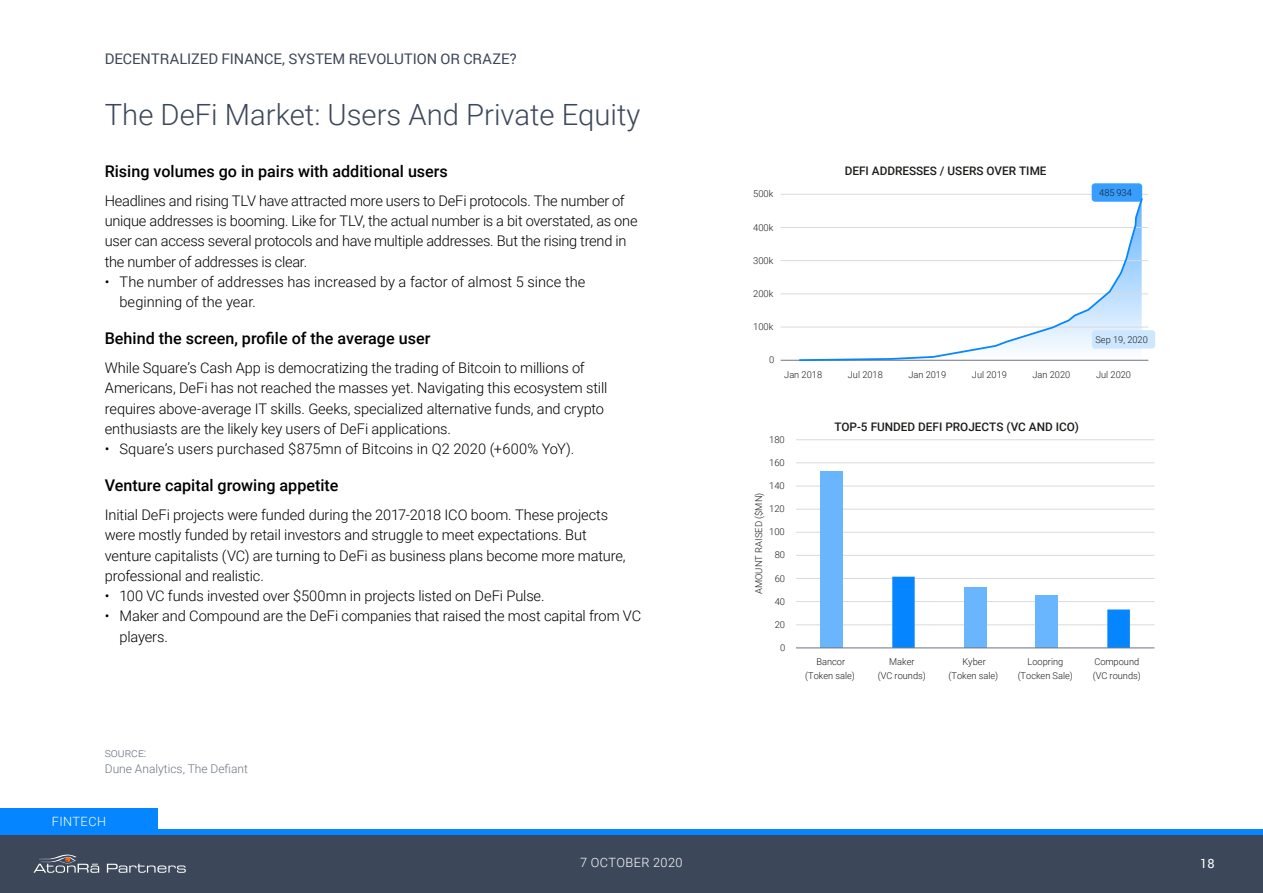
<style>
.page{position:relative;width:1263px;height:893px;background:#fff}
.page>*{position:absolute;margin:0;border:0;box-sizing:border-box;transform-origin:0 0}
.t1{font:300 29.25px "Roboto";color:#3c4859}
.t2{font:500 16.2px "Roboto";color:#000}
.t3{font:300 14.7px/20.2px "Roboto";letter-spacing:-.01em;color:#000}
.t4{font:14.7px "Roboto";color:#3c4859}
.t5{font:300 12.75px "Roboto";letter-spacing:.035em;color:#fff}
.t6{font:12.75px "Roboto";color:#fff}
.t7{font:300 12px/15.1px "Roboto";color:#6d7683}
.t8{font:500 11.85px "Roboto";color:#1d1d1b}
.t9{font:300 9.45px/13.4px "Roboto";color:#1d1d1b;text-align:center}
</style>
<div class="page">
<div style="left:0;top:834px;width:1263px;height:59px;background:#3c4859"></div>
<svg style="left:107px;top:864px;width:79px;height:9px"></svg>
<svg style="left:33px;top:854px;width:66px;height:19px"></svg>
<div style="left:0;top:829px;width:1263px;height:5px;background:#0585ff"></div>
<div style="left:0;top:808px;width:158px;height:26px;background:#0585ff"></div>
<hr style="left:781px;top:194px;width:367px;height:1px;background:#d8dade">
<div style="left:1092px;top:183px;width:50px;height:19px;background:#379dff;border-radius:3px"></div>
<hr style="left:781px;top:360px;width:367px;height:1px;background:#6d7683">
<hr style="left:781px;top:227px;width:367px;height:1px;background:#d8dade">
<hr style="left:781px;top:260px;width:367px;height:1px;background:#d8dade">
<hr style="left:781px;top:294px;width:367px;height:1px;background:#d8dade">
<hr style="left:781px;top:327px;width:367px;height:1px;background:#d8dade">
<svg style="left:798px;top:197px;width:346px;height:164px"></svg>
<div style="left:1092px;top:330px;width:63px;height:19px;background:#cde7ff;border-radius:3px"></div>
<hr style="left:796px;top:625px;width:358px;height:1px;background:#d8dade">
<hr style="left:796px;top:601px;width:358px;height:1px;background:#d8dade">
<hr style="left:796px;top:578px;width:358px;height:1px;background:#d8dade">
<hr style="left:796px;top:555px;width:358px;height:1px;background:#d8dade">
<hr style="left:796px;top:532px;width:358px;height:1px;background:#d8dade">
<hr style="left:796px;top:509px;width:358px;height:1px;background:#d8dade">
<hr style="left:796px;top:486px;width:358px;height:1px;background:#d8dade">
<hr style="left:796px;top:463px;width:358px;height:1px;background:#d8dade">
<hr style="left:796px;top:439px;width:358px;height:1px;background:#d8dade">
<div style="left:820px;top:471px;width:23px;height:177px;background:#69b6ff"></div>
<svg style="left:892px;top:577px;width:238px;height:71px"></svg>
<hr style="left:796px;top:648px;width:358px;height:1px;background:#6d7683">
<p class="t4" style="left:105px;top:48px;width:414px">DECENTRALIZED FINANCE, SYSTEM REVOLUTION OR CRAZE?</p>
<h1 class="t1" style="left:105px;top:94px;width:537px">The DeFi Market: Users And Private Equity</h1>
<p class="t2" style="left:105px;top:160px;width:345px">Rising volumes go in pairs with additional users</p>
<p class="t3" style="left:105px;top:190px;width:534px">Headlines and rising TLV have attracted more users to DeFi protocols. The number of unique addresses is booming. Like for TLV, the actual number is a bit overstated, as one user can access several protocols and have multiple addresses. But the rising trend in the number of addresses is clear.</p>
<p class="t3" style="left:119px;top:271px;width:467px;text-indent:-15px">• The number of addresses has increased by a factor of almost 5 since the beginning of the year.</p>
<p class="t2" style="left:105px;top:327px;width:327px">Behind the screen, profile of the average user</p>
<p class="t3" style="left:105px;top:357px;width:504px">While Square’s Cash App is democratizing the trading of Bitcoin to millions of Americans, DeFi has not reached the masses yet. Navigating this ecosystem still requires above-average IT skills. Geeks, specialized alternative funds, and crypto enthusiasts are the likely key users of DeFi applications.</p>
<p class="t3" style="left:105px;top:438px;width:471px">• Square’s users purchased $875mn of Bitcoins in Q2 2020 (+600% YoY).</p>
<p class="t2" style="left:105px;top:474px;width:235px">Venture capital growing appetite</p>
<p class="t3" style="left:105px;top:504px;width:522px">Initial DeFi projects were funded during the 2017-2018 ICO boom. These projects were mostly funded by retail investors and struggle to meet expectations. But venture capitalists (VC) are turning to DeFi as business plans become more mature, professional and realistic.</p>
<p class="t3" style="left:105px;top:585px;width:441px">• 100 VC funds invested over $500mn in projects listed on DeFi Pulse.</p>
<p class="t3" style="left:119px;top:606px;width:523px;text-indent:-15px">• Maker and Compound are the DeFi companies that raised the most capital from VC players.</p>
<p class="t7" style="left:105px;top:745px;width:145px">SOURCE:<br>Dune Analytics, The Defiant</p>
<p class="t5" style="left:52px;top:812px;width:56px">FINTECH</p>
<p class="t9" style="left:753px;top:187px;width:22px">500k</p>
<p class="t9" style="left:753px;top:220px;width:22px">400k</p>
<p class="t9" style="left:753px;top:253px;width:22px">300k</p>
<p class="t9" style="left:753px;top:287px;width:22px">200k</p>
<p class="t9" style="left:753px;top:320px;width:22px">100k</p>
<p class="t9" style="left:769px;top:353px;width:7px">0</p>
<p class="t8" style="left:845px;top:163px;width:203px">DEFI ADDRESSES / USERS OVER TIME</p>
<p class="t9" style="left:1099px;top:185px;width:34px">485 934</p>
<p class="t9" style="left:1095px;top:333px;width:54px">Sep 19, 2020</p>
<p class="t9" style="left:784px;top:368px;width:39px">Jan 2018</p>
<p class="t9" style="left:848px;top:368px;width:36px">Jul 2018</p>
<p class="t9" style="left:908px;top:368px;width:39px">Jan 2019</p>
<p class="t9" style="left:972px;top:368px;width:36px">Jul 2019</p>
<p class="t9" style="left:1032px;top:368px;width:39px">Jan 2020</p>
<p class="t9" style="left:1096px;top:368px;width:36px">Jul 2020</p>
<p class="t8" style="left:834px;top:418px;width:246px">TOP-5 FUNDED DEFI PROJECTS (VC AND ICO)</p>
<p class="t9" style="left:769px;top:432px;width:17px">180</p>
<p class="t9" style="left:769px;top:456px;width:17px">160</p>
<p class="t9" style="left:769px;top:479px;width:17px">140</p>
<p class="t9" style="left:752px;top:594px;width:103px;rotate:-90deg">AMOUNT RAISED ($MN)</p>
<p class="t9" style="left:769px;top:502px;width:17px">120</p>
<p class="t9" style="left:769px;top:525px;width:17px">100</p>
<p class="t9" style="left:775px;top:548px;width:12px">80</p>
<p class="t9" style="left:775px;top:571px;width:12px">60</p>
<p class="t9" style="left:775px;top:594px;width:12px">40</p>
<p class="t9" style="left:775px;top:617px;width:12px">20</p>
<p class="t9" style="left:780px;top:640px;width:7px">0</p>
<p class="t9" style="left:805px;top:655px;width:51px">Bancor (Token sale)</p>
<p class="t9" style="left:878px;top:655px;width:50px">Maker<br>(VC rounds)</p>
<p class="t9" style="left:949px;top:655px;width:51px">Kyber (Token sale)</p>
<p class="t9" style="left:1018px;top:655px;width:57px">Loopring (Tocken Sale)</p>
<p class="t9" style="left:1093px;top:655px;width:50px;text-align:left">Compound (VC rounds)</p>
<p class="t5" style="left:580px;top:854px;width:104px">7 OCTOBER 2020</p>
<p class="t6" style="left:1200px;top:854px;width:16px">18</p>
</div>
